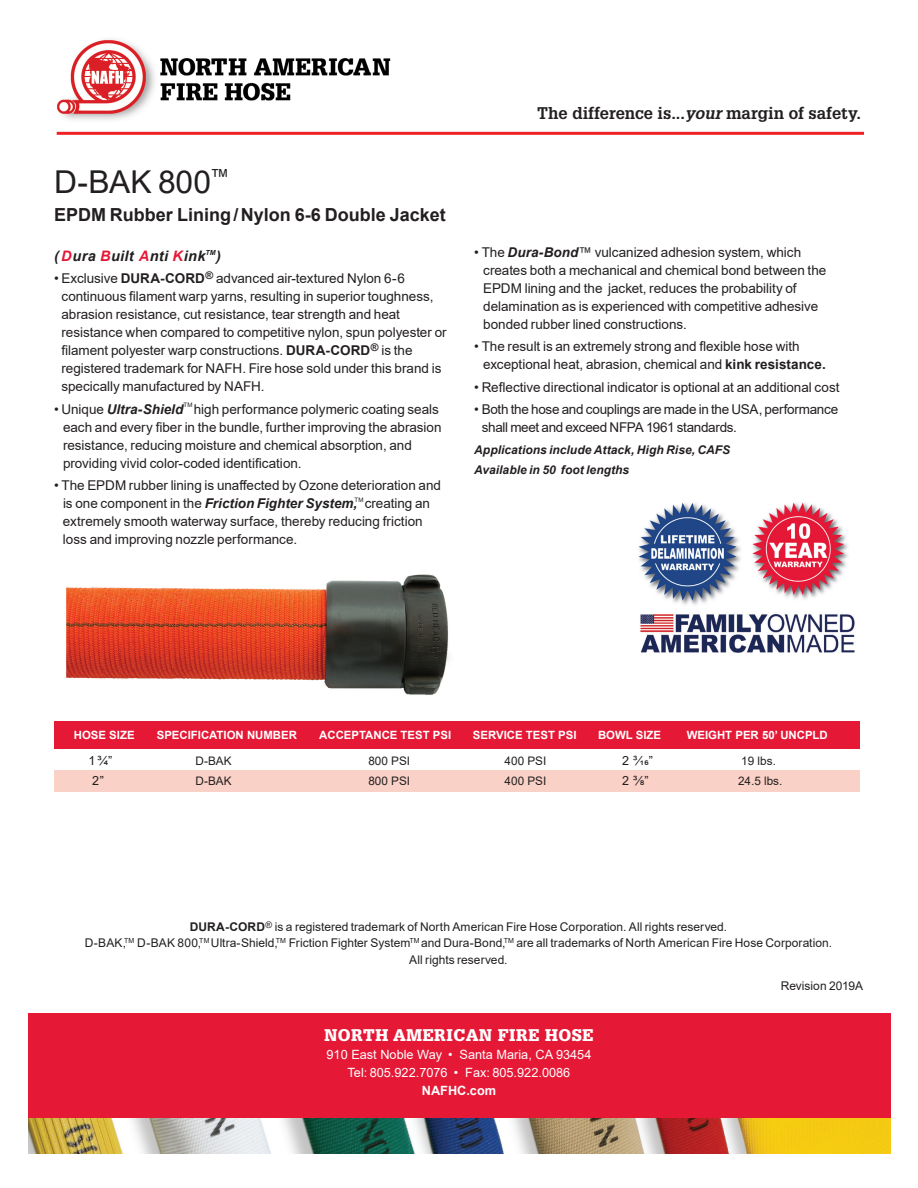
<style>
.page{position:relative;width:918px;height:1188px;background:#fff}
.page>*{position:absolute;margin:0;border:0;box-sizing:border-box;transform-origin:0 0}
.t1{font:31.5px "Arial";letter-spacing:-.005em;color:#231f20}
.t2{font:700 18px "Arial";color:#231f20}
.t3{font:700 16.5px "Glypha LT Std";color:#231f20}
.t4{font:900 16.5px "Glypha LT Std";letter-spacing:.03em;color:#fff}
.t5{font:italic 700 14.4px "Arial";letter-spacing:.015em;color:#231f20}
.t6{font:13.5px/18px "Arial";letter-spacing:-.005em;color:#231f20}
.t7{font:13.5px/18px "Arial";letter-spacing:-.025em;color:#231f20}
.t8{font:italic 700 13.5px "Arial";color:#231f20}
.t9{font:12.75px/18px "Arial";color:#fff;text-align:center}
.t10{font:700 12.75px "Arial";color:#fff}
.t11{font:12.6px "Arial";color:#231f20}
.t12{font:12px/16.5px "Arial";letter-spacing:.005em;color:#231f20;text-align:center}
.t13{font:italic 700 12px/19.5px "Arial";letter-spacing:.005em;color:#231f20}
.t14{font:11.7px "Arial";color:#231f20}
.t15{font:700 11.4px "Arial";color:#fff}
.t16{font:6.15px "Arial";color:#231f20}
.s1{color:#e51836}
.s2{font-weight:700}
.s3{font-weight:400;font-style:normal}
.s4{font-weight:700;font-style:italic}
.s5{font-style:italic}
</style>
<div class="page">
<div style="left:54px;top:770px;width:806px;height:22px;background:#fad1c6"></div>
<img style="left:66px;top:574px;width:383px;height:121px">
<div style="left:54px;top:722px;width:806px;height:27px;background:#e51836"></div>
<img style="left:640px;top:614px;width:215px;height:39px">
<img style="left:752px;top:502px;width:96px;height:97px">
<img style="left:638px;top:503px;width:103px;height:102px">
<img style="left:28px;top:1118px;width:863px;height:35px">
<div style="left:28px;top:1013px;width:863px;height:105px;background:#e51836"></div>
<hr style="left:57px;top:132px;width:807px;height:3px;background:#ed2026">
<img style="left:57px;top:39px;width:98px;height:81px">
<img style="left:160px;top:58px;width:231px;height:43px">
<h1 class="t1" style="left:54px;top:160px;width:177px">D-BAK 800<sup>™</sup></h1>
<h2 class="t2" style="left:54px;top:202px;width:393px">EPDM Rubber Lining / Nylon 6-6 Double Jacket</h2>
<p class="t5" style="left:54px;top:246px;width:169px">( <span class="s1">D</span> ura <span class="s1">B</span> uilt <span class="s1">A</span> nti <span class="s1">K</span> ink<sup>TM</sup>)</p>
<p class="t6" style="left:61px;top:270px;width:387px;text-indent:-7px">• Exclusive <span class="s2">DURA-CORD</span><sup>®</sup> advanced air-textured Nylon 6-6 continuous filament warp yarns, resulting in superior toughness, abrasion resistance, cut resistance, tear strength and heat resistance when compared to competitive nylon, spun polyester or filament polyester warp constructions. <span class="s2">DURA-CORD</span><sup>®</sup> is the registered trademark for NAFH. Fire hose sold under this brand is specically manufactured by NAFH.</p>
<p class="t8" style="left:54px;top:400px;width:131px"><span class="s3">• Unique</span> Ultra-Shield</p>
<p class="t16" style="left:184px;top:401px;width:10px">TM</p>
<p class="t6" style="left:63px;top:400px;width:380px;text-indent:131px">high performance polymeric coating seals each and every fiber in the bundle, further improving the abrasion resistance, reducing moisture and chemical absorption, and providing vivid color-coded identification.</p>
<p class="t6" style="left:63px;top:477px;width:380px;text-indent:-9px">• The EPDM rubber lining is unaffected by Ozone deterioration and is one component in the <span class="s4">Friction Fighter System,</span></p>
<p class="t16" style="left:355px;top:496px;width:10px">TM</p>
<p class="t6" style="left:63px;top:495px;width:369px;text-indent:302px">creating an extremely smooth waterway surface, thereby reducing friction loss and improving nozzle performance.</p>
<p class="t3" style="left:537px;top:103px;width:325px">The difference is...<span class="s5">your</span>margin of safety.</p>
<p class="t6" style="left:483px;top:243px;width:345px;text-indent:-9px">• The <span class="s4">Dura-Bond</span>™ vulcanized adhesion system, which creates both a mechanical and chemical bond between the EPDM lining and the jacket, reduces the probability of delamination as is experienced with competitive adhesive bonded rubber lined constructions.</p>
<p class="t6" style="left:483px;top:338px;width:344px;text-indent:-9px">• The result is an extremely strong and flexible hose with exceptional heat, abrasion, chemical and <span class="s2">kink resistance.</span></p>
<p class="t6" style="left:474px;top:378px;width:367px">• Reflective directional indicator is optional at an additional cost</p>
<p class="t7" style="left:482px;top:401px;width:358px;text-indent:-7px">• Both the hose and couplings are made in the USA, performance shall meet and exceed NFPA 1961 standards.</p>
<p class="t13" style="left:474px;top:441px;width:258px">Applications include Attack, High Rise, CAFS<br>Available in 50 foot lengths</p>
<p class="t15" style="left:74px;top:727px;width:62px">HOSE SIZE</p>
<p class="t15" style="left:157px;top:727px;width:142px">SPECIFICATION NUMBER</p>
<p class="t15" style="left:319px;top:727px;width:134px">ACCEPTANCE TEST PSI</p>
<p class="t15" style="left:473px;top:727px;width:105px">SERVICE TEST PSI</p>
<p class="t15" style="left:598px;top:727px;width:65px">BOWL SIZE</p>
<p class="t15" style="left:687px;top:727px;width:143px">WEIGHT PER 50’ UNCPLD</p>
<p class="t11" style="left:88px;top:752px;width:25px">1 3/4”</p>
<p class="t14" style="left:196px;top:753px;width:37px">D-BAK</p>
<p class="t14" style="left:368px;top:753px;width:43px">800 PSI</p>
<p class="t14" style="left:505px;top:753px;width:43px">400 PSI</p>
<p class="t11" style="left:622px;top:752px;width:32px">2 3/16”</p>
<p class="t14" style="left:741px;top:753px;width:36px">19 lbs.</p>
<p class="t11" style="left:92px;top:772px;width:13px">2”</p>
<p class="t14" style="left:196px;top:773px;width:37px">D-BAK</p>
<p class="t14" style="left:368px;top:773px;width:43px">800 PSI</p>
<p class="t14" style="left:505px;top:773px;width:43px">400 PSI</p>
<p class="t11" style="left:622px;top:772px;width:28px">2 3/8”</p>
<p class="t14" style="left:738px;top:773px;width:46px">24.5 lbs.</p>
<p class="t12" style="left:85px;top:918px;width:749px"><span class="s2">DURA-CORD</span><sup>®</sup> is a registered trademark of North American Fire Hose Corporation. All rights reserved.<br>D-BAK,<sup>TM</sup> D-BAK 800,<sup>TM</sup> Ultra-Shield,<sup>TM</sup> Friction Fighter System<sup>TM</sup> and Dura-Bond,<sup>TM</sup> are all trademarks of North American Fire Hose Corporation.<br>All rights reserved.</p>
<p class="t12" style="left:781px;top:978px;width:84px">Revision 2019A</p>
<p class="t4" style="left:325px;top:1025px;width:270px">NORTH AMERICAN FIRE HOSE</p>
<p class="t9" style="left:327px;top:1045px;width:266px">910 East Noble Way • Santa Maria, CA 93454<br>Tel: 805.922.7076 • Fax: 805.922.0086</p>
<p class="t10" style="left:422px;top:1082px;width:76px">NAFHC.com</p>
</div>
